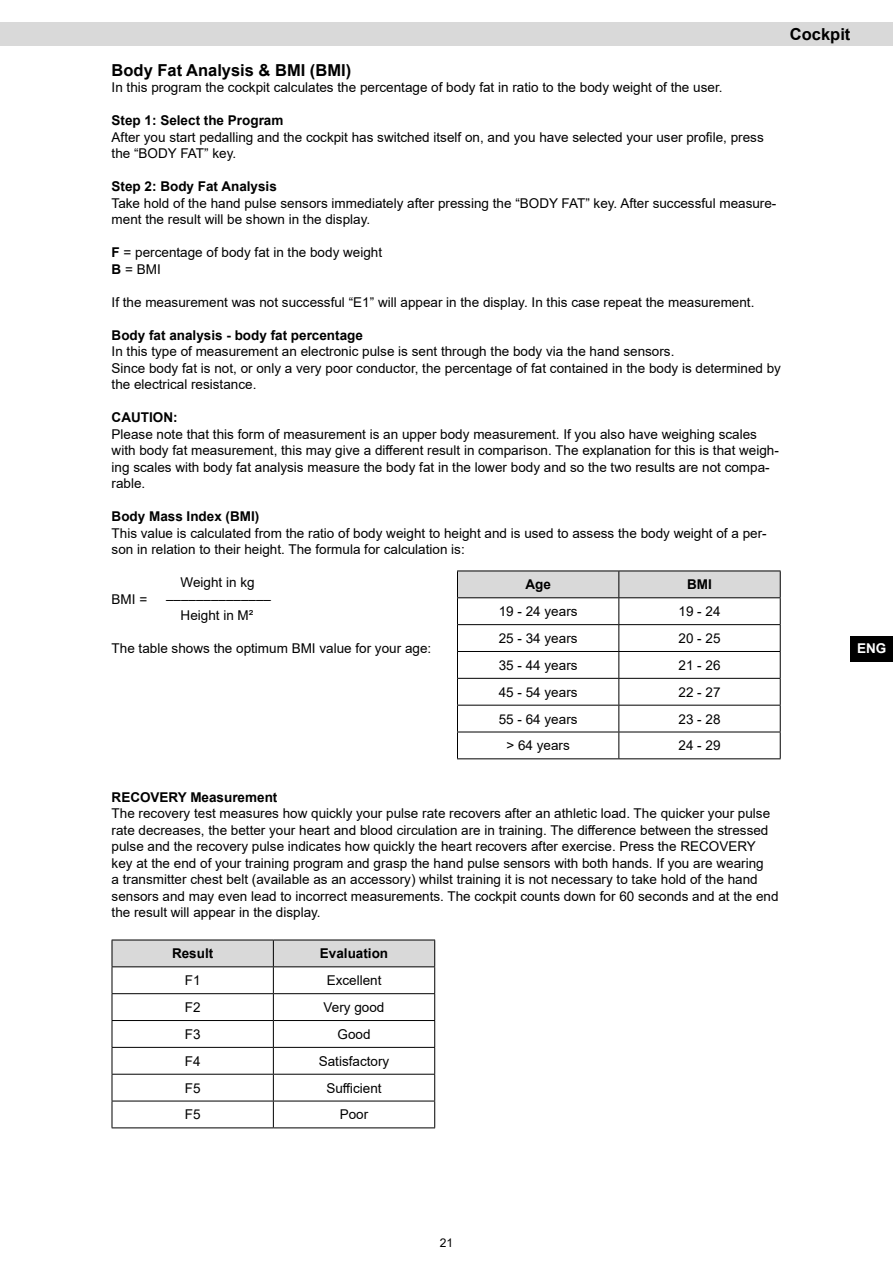
<style>
.page{position:relative;width:893px;height:1263px;background:#fff}
.page>*{position:absolute;margin:0;border:0;box-sizing:border-box;transform-origin:0 0}
.t1{font:700 16.5px "Arial";color:#000}
.t2{font:13.5px/16.5px "Arial";color:#000}
.t3{font:700 13.5px "Arial";color:#000}
.t4{font:700 13.5px "Arial";color:#fff}
.t5{font:12px "Arial";color:#000}
.s1{font-weight:700}
</style>
<div class="page">
<div style="left:850px;top:636px;width:43px;height:26px;background:#000"></div>
<svg style="left:112px;top:940px;width:323px;height:187px"></svg>
<hr style="left:112px;top:1127px;width:161px;height:1px;background:#000">
<hr style="left:273px;top:1127px;width:162px;height:1px;background:#000">
<div style="left:0;top:22px;width:893px;height:24px;background:#d9d9d9"></div>
<svg style="left:457px;top:571px;width:324px;height:187px"></svg>
<hr style="left:457px;top:758px;width:162px;height:1px;background:#000">
<hr style="left:619px;top:758px;width:162px;height:1px;background:#000">
<p class="t1" style="left:112px;top:58px;width:241px">Body Fat Analysis &amp; BMI (BMI)</p>
<p class="t2" style="left:112px;top:79px;width:612px">In this program the cockpit calculates the percentage of body fat in ratio to the body weight of the user.</p>
<p class="t3" style="left:112px;top:111px;width:173px">Step 1: Select the Program</p>
<p class="t2" style="left:112px;top:128px;width:654px">After you start pedalling and the cockpit has switched itself on, and you have selected your user profile, press the “BODY FAT” key.</p>
<p class="t3" style="left:112px;top:177px;width:167px">Step 2: Body Fat Analysis</p>
<p class="t2" style="left:112px;top:194px;width:666px">Take hold of the hand pulse sensors immediately after pressing the “BODY FAT” key. After successful measure&shy;ment the result will be shown in the display.</p>
<p class="t2" style="left:112px;top:244px;width:272px"><span class="s1">F</span> = percentage of body fat in the body weight<br><span class="s1">B</span> = BMI</p>
<p class="t2" style="left:112px;top:293px;width:644px">If the measurement was not successful “E1” will appear in the display. In this case repeat the measurement.</p>
<p class="t3" style="left:112px;top:325px;width:253px">Body fat analysis - body fat percentage</p>
<p class="t2" style="left:112px;top:343px;width:671px">In this type of measurement an electronic pulse is sent through the body via the hand sensors.<br>Since body fat is not, or only a very poor conductor, the percentage of fat contained in the body is determined by the electrical resistance.</p>
<p class="t3" style="left:112px;top:408px;width:67px">CAUTION:</p>
<p class="t2" style="left:112px;top:425px;width:669px">Please note that this form of measurement is an upper body measurement. If you also have weighing scales with body fat measurement, this may give a different result in comparison. The explanation for this is that weigh&shy;ing scales with body fat analysis measure the body fat in the lower body and so the two results are not compa&shy;rable.</p>
<p class="t3" style="left:112px;top:507px;width:149px">Body Mass Index (BMI)</p>
<p class="t2" style="left:112px;top:524px;width:657px">This value is calculated from the ratio of body weight to height and is used to assess the body weight of a per&shy;son in relation to their height. The formula for calculation is:</p>
<p class="t2" style="left:181px;top:574px;width:76px">Weight in kg</p>
<p class="t2" style="left:112px;top:590px;width:37px">BMI =</p>
<p class="t2" style="left:166px;top:590px;width:107px;text-align:center">––––––––––––––<br>Height in M²</p>
<p class="t2" style="left:112px;top:640px;width:321px">The table shows the optimum BMI value for your age:</p>
<p class="t3" style="left:525px;top:575px;width:27px">Age</p>
<p class="t3" style="left:687px;top:575px;width:26px">BMI</p>
<p class="t2" style="left:499px;top:603px;width:80px">19 - 24 years</p>
<p class="t2" style="left:678px;top:603px;width:44px">19 - 24</p>
<p class="t2" style="left:499px;top:630px;width:80px">25 - 34 years</p>
<p class="t2" style="left:678px;top:630px;width:44px">20 - 25</p>
<p class="t2" style="left:499px;top:657px;width:80px">35 - 44 years</p>
<p class="t2" style="left:678px;top:657px;width:44px">21 - 26</p>
<p class="t2" style="left:499px;top:684px;width:80px">45 - 54 years</p>
<p class="t2" style="left:678px;top:684px;width:44px">22 - 27</p>
<p class="t2" style="left:499px;top:710px;width:80px">55 - 64 years</p>
<p class="t2" style="left:678px;top:710px;width:44px">23 - 28</p>
<p class="t2" style="left:506px;top:737px;width:65px">&gt; 64 years</p>
<p class="t2" style="left:678px;top:737px;width:44px">24 - 29</p>
<p class="t1" style="left:790px;top:23px;width:62px">Cockpit</p>
<p class="t4" style="left:857px;top:639px;width:31px">ENG</p>
<p class="t3" style="left:112px;top:787px;width:167px">RECOVERY Measurement</p>
<p class="t2" style="left:112px;top:805px;width:668px">The recovery test measures how quickly your pulse rate recovers after an athletic load. The quicker your pulse rate decreases, the better your heart and blood circulation are in training. The difference between the stressed pulse and the recovery pulse indicates how quickly the heart recovers after exercise. Press the RECOVERY key at the end of your training program and grasp the hand pulse sensors with both hands. If you are wearing<br>a transmitter chest belt (available as an accessory) whilst training it is not necessary to take hold of the hand sensors and may even lead to incorrect measurements. The cockpit counts down for 60 seconds and at the end the result will appear in the display.</p>
<p class="t3" style="left:172px;top:944px;width:43px">Result</p>
<p class="t3" style="left:320px;top:944px;width:70px">Evaluation</p>
<p class="t2" style="left:185px;top:972px;width:17px">F1</p>
<p class="t2" style="left:327px;top:972px;width:56px">Excellent</p>
<p class="t2" style="left:185px;top:999px;width:17px">F2</p>
<p class="t2" style="left:324px;top:999px;width:62px">Very good</p>
<p class="t2" style="left:185px;top:1026px;width:17px">F3</p>
<p class="t2" style="left:338px;top:1026px;width:35px">Good</p>
<p class="t2" style="left:185px;top:1053px;width:17px">F4</p>
<p class="t2" style="left:319px;top:1053px;width:72px">Satisfactory</p>
<p class="t2" style="left:185px;top:1079px;width:17px">F5</p>
<p class="t2" style="left:326px;top:1079px;width:57px">Sufficient</p>
<p class="t2" style="left:185px;top:1106px;width:17px">F5</p>
<p class="t2" style="left:340px;top:1106px;width:30px">Poor</p>
<p class="t5" style="left:440px;top:1235px;width:15px">21</p>
</div>
